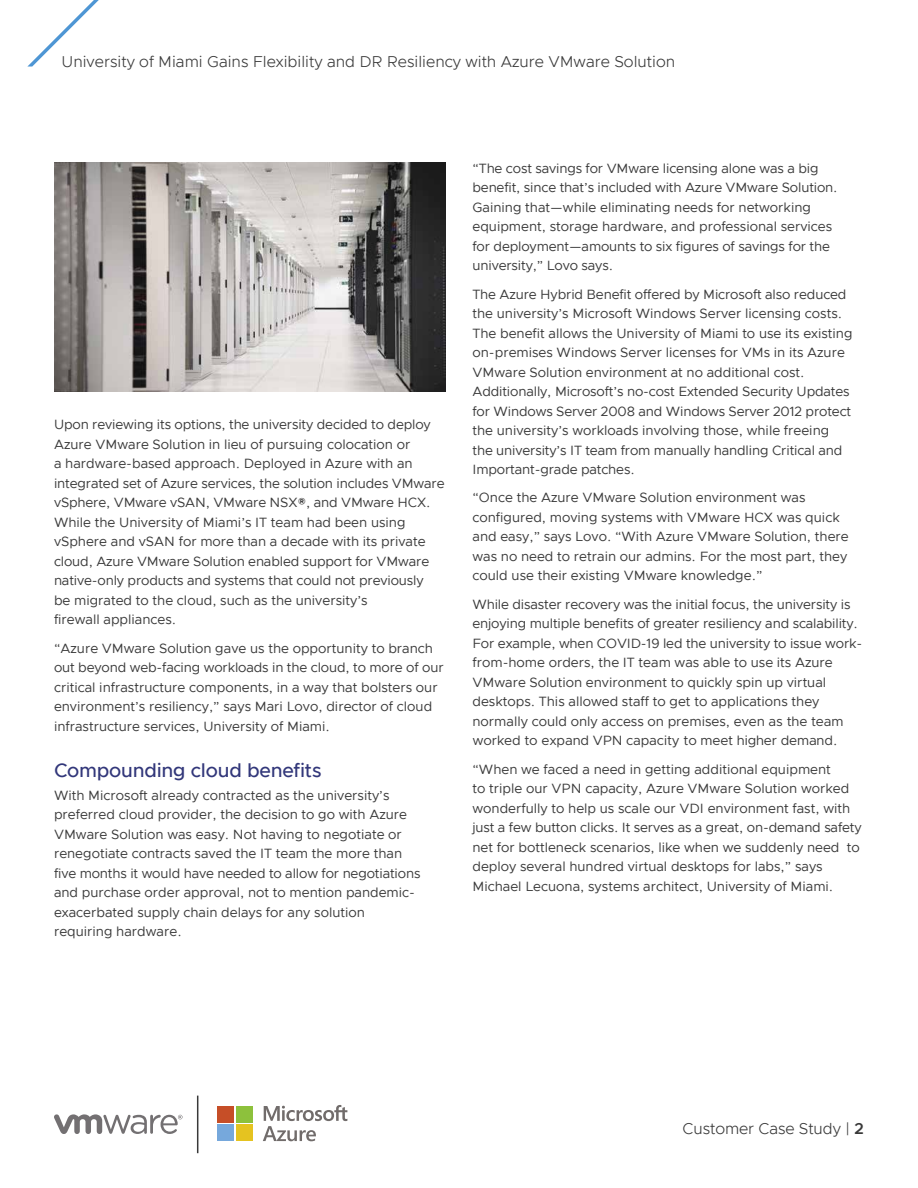
<style>
.page{position:relative;width:918px;height:1188px;background:#fff}
.page>*{position:absolute;margin:0;border:0;box-sizing:border-box;transform-origin:0 0}
.t1{font:500 19.5px "Metropolis";letter-spacing:-.01em;color:#32377a}
.t2{font:300 15.75px "Metropolis";color:#393939}
.t3{font:13.5px/19.5px "Metropolis";color:#393939}
.s1{font-weight:600}
</style>
<div class="page">
<svg style="left:54px;top:1114px;width:129px;height:20px"></svg>
<svg style="left:27px;top:0;width:72px;height:67px"></svg>
<div style="left:218px;top:1106px;width:16px;height:17px;background:#c64e27"></div>
<div style="left:236px;top:1106px;width:17px;height:17px;background:#8dc13c"></div>
<div style="left:218px;top:1125px;width:16px;height:16px;background:#76a8dc"></div>
<div style="left:236px;top:1125px;width:17px;height:16px;background:#e5c320"></div>
<svg style="left:263px;top:1105px;width:84px;height:36px"></svg>
<hr style="left:197px;top:1096px;width:1px;height:57px;background:#393939">
<img style="left:54px;top:162px;width:392px;height:230px">
<p class="t2" style="left:62px;top:51px;width:615px">University of Miami Gains Flexibility and DR Resiliency with Azure VMware Solution</p>
<p class="t3" style="left:54px;top:415px;width:392px">Upon reviewing its options, the university decided to deploy Azure VMware Solution in lieu of pursuing colocation or<br>a hardware-based approach. Deployed in Azure with an integrated set of Azure services, the solution includes VMware vSphere, VMware vSAN, VMware NSX®, and VMware HCX.<br>While the University of Miami’s IT team had been using vSphere and vSAN for more than a decade with its private cloud, Azure VMware Solution enabled support for VMware native-only products and systems that could not previously<br>be migrated to the cloud, such as the university’s<br>firewall appliances.</p>
<p class="t3" style="left:54px;top:638px;width:391px">“Azure VMware Solution gave us the opportunity to branch out beyond web-facing workloads in the cloud, to more of our critical infrastructure components, in a way that bolsters our environment’s resiliency,” says Mari Lovo, director of cloud infrastructure services, University of Miami.</p>
<h1 class="t1" style="left:54px;top:758px;width:269px">Compounding cloud benefits</h1>
<p class="t3" style="left:54px;top:786px;width:368px">With Microsoft already contracted as the university’s preferred cloud provider, the decision to go with Azure VMware Solution was easy. Not having to negotiate or renegotiate contracts saved the IT team the more than five months it would have needed to allow for negotiations and purchase order approval, not to mention pandemic&shy;exacerbated supply chain delays for any solution requiring hardware.</p>
<p class="t3" style="left:472px;top:158px;width:367px">“The cost savings for VMware licensing alone was a big benefit, since that’s included with Azure VMware Solution.<br>Gaining that—while eliminating needs for networking equipment, storage hardware, and professional services for deployment—amounts to six figures of savings for the university,” Lovo says.</p>
<p class="t3" style="left:472px;top:284px;width:382px">The Azure Hybrid Benefit offered by Microsoft also reduced the university’s Microsoft Windows Server licensing costs.<br>The benefit allows the University of Miami to use its existing on-premises Windows Server licenses for VMs in its Azure VMware Solution environment at no additional cost.<br>Additionally, Microsoft’s no-cost Extended Security Updates for Windows Server 2008 and Windows Server 2012 protect the university’s workloads involving those, while freeing the university’s IT team from manually handling Critical and Important-grade patches.</p>
<p class="t3" style="left:472px;top:488px;width:378px">“Once the Azure VMware Solution environment was configured, moving systems with VMware HCX was quick and easy,” says Lovo. “With Azure VMware Solution, there was no need to retrain our admins. For the most part, they could use their existing VMware knowledge.”</p>
<p class="t3" style="left:472px;top:594px;width:391px">While disaster recovery was the initial focus, the university is enjoying multiple benefits of greater resiliency and scalability.<br>For example, when COVID-19 led the university to issue work&shy;from-home orders, the IT team was able to use its Azure VMware Solution environment to quickly spin up virtual desktops. This allowed staff to get to applications they normally could only access on premises, even as the team worked to expand VPN capacity to meet higher demand.</p>
<p class="t3" style="left:472px;top:759px;width:391px">“When we faced a need in getting additional equipment<br>to triple our VPN capacity, Azure VMware Solution worked wonderfully to help us scale our VDI environment fast, with just a few button clicks. It serves as a great, on-demand safety net for bottleneck scenarios, like when we suddenly need to deploy several hundred virtual desktops for labs,” says Michael Lecuona, systems architect, University of Miami.</p>
<p class="t2" style="left:683px;top:1119px;width:183px">Customer Case Study | <span class="s1">2</span></p>
</div>
